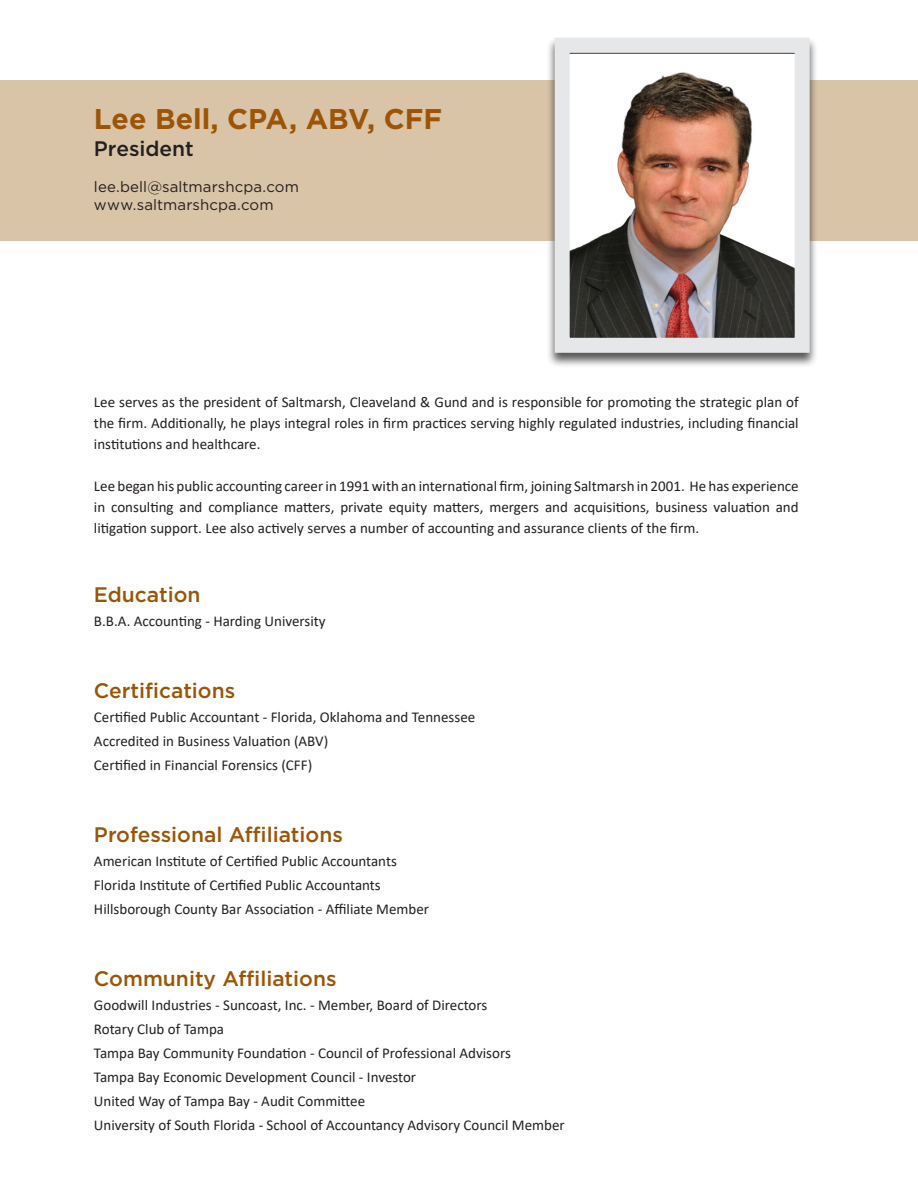
<style>
.page{position:relative;width:918px;height:1188px;background:#fff}
.page>*{position:absolute;margin:0;border:0;box-sizing:border-box;transform-origin:0 0}
.t1{font:700 28.5px "Gotham";letter-spacing:-.005em;color:#9c5506}
.t2{font:500 21px "Gotham";color:#9c5506}
.t3{font:500 21px "Gotham";letter-spacing:-.005em;color:#231f20}
.t4{font:15px/21px "Calibri";color:#231f20;text-align:justify}
.t5{font:15px "Gotham";letter-spacing:.01em;color:#231f20}
</style>
<div class="page">
<div style="left:0;top:80px;width:918px;height:161px;background:#d9c4a7"></div>
<div style="left:546px;top:36px;width:272px;height:332px;background:#231f20;opacity:.75"></div>
<img style="left:571px;top:54px;width:223px;height:283px">
<div style="left:555px;top:38px;width:255px;height:315px;border:15px solid #e6e7e9"></div>
<p class="t1" style="left:94px;top:100px;width:350px">Lee Bell, CPA, ABV, CFF</p>
<p class="t3" style="left:94px;top:135px;width:101px">President</p>
<p class="t5" style="left:94px;top:177px;width:206px">lee.bell@saltmarshcpa.com</p>
<p class="t5" style="left:94px;top:195px;width:181px">www.saltmarshcpa.com</p>
<p class="t4" style="left:94px;top:391px;width:706px">Lee serves as the president of Saltmarsh, Cleaveland &amp; Gund and is responsible for promoting the strategic plan of the firm. Additionally, he plays integral roles in firm practices serving highly regulated industries, including financial institutions and healthcare.</p>
<p class="t4" style="left:94px;top:475px;width:706px">Lee began his public accounting career in 1991 with an international firm, joining Saltmarsh in 2001. He has experience in consulting and compliance matters, private equity matters, mergers and acquisitions, business valuation and litigation support. Lee also actively serves a number of accounting and assurance clients of the firm.</p>
<p class="t2" style="left:94px;top:581px;width:108px">Education</p>
<p class="t4" style="left:94px;top:610px;width:233px">B.B.A. Accounting - Harding University</p>
<p class="t2" style="left:94px;top:677px;width:143px">Certifications</p>
<p class="t4" style="left:94px;top:706px;width:383px">Certified Public Accountant - Florida, Oklahoma and Tennessee</p>
<p class="t4" style="left:94px;top:730px;width:236px">Accredited in Business Valuation (ABV)</p>
<p class="t4" style="left:94px;top:754px;width:220px">Certified in Financial Forensics (CFF)</p>
<p class="t2" style="left:94px;top:821px;width:250px">Professional Affiliations</p>
<p class="t4" style="left:94px;top:850px;width:304px">American Institute of Certified Public Accountants</p>
<p class="t4" style="left:94px;top:874px;width:288px">Florida Institute of Certified Public Accountants</p>
<p class="t4" style="left:94px;top:898px;width:337px">Hillsborough County Bar Association - Affiliate Member</p>
<p class="t2" style="left:94px;top:965px;width:244px">Community Affiliations</p>
<p class="t4" style="left:94px;top:994px;width:395px">Goodwill Industries - Suncoast, Inc. - Member, Board of Directors</p>
<p class="t4" style="left:94px;top:1018px;width:132px">Rotary Club of Tampa</p>
<p class="t4" style="left:94px;top:1042px;width:418px">Tampa Bay Community Foundation - Council of Professional Advisors</p>
<p class="t4" style="left:94px;top:1066px;width:324px">Tampa Bay Economic Development Council - Investor</p>
<p class="t4" style="left:94px;top:1090px;width:273px">United Way of Tampa Bay - Audit Committee</p>
<p class="t4" style="left:94px;top:1114px;width:472px">University of South Florida - School of Accountancy Advisory Council Member</p>
</div>
